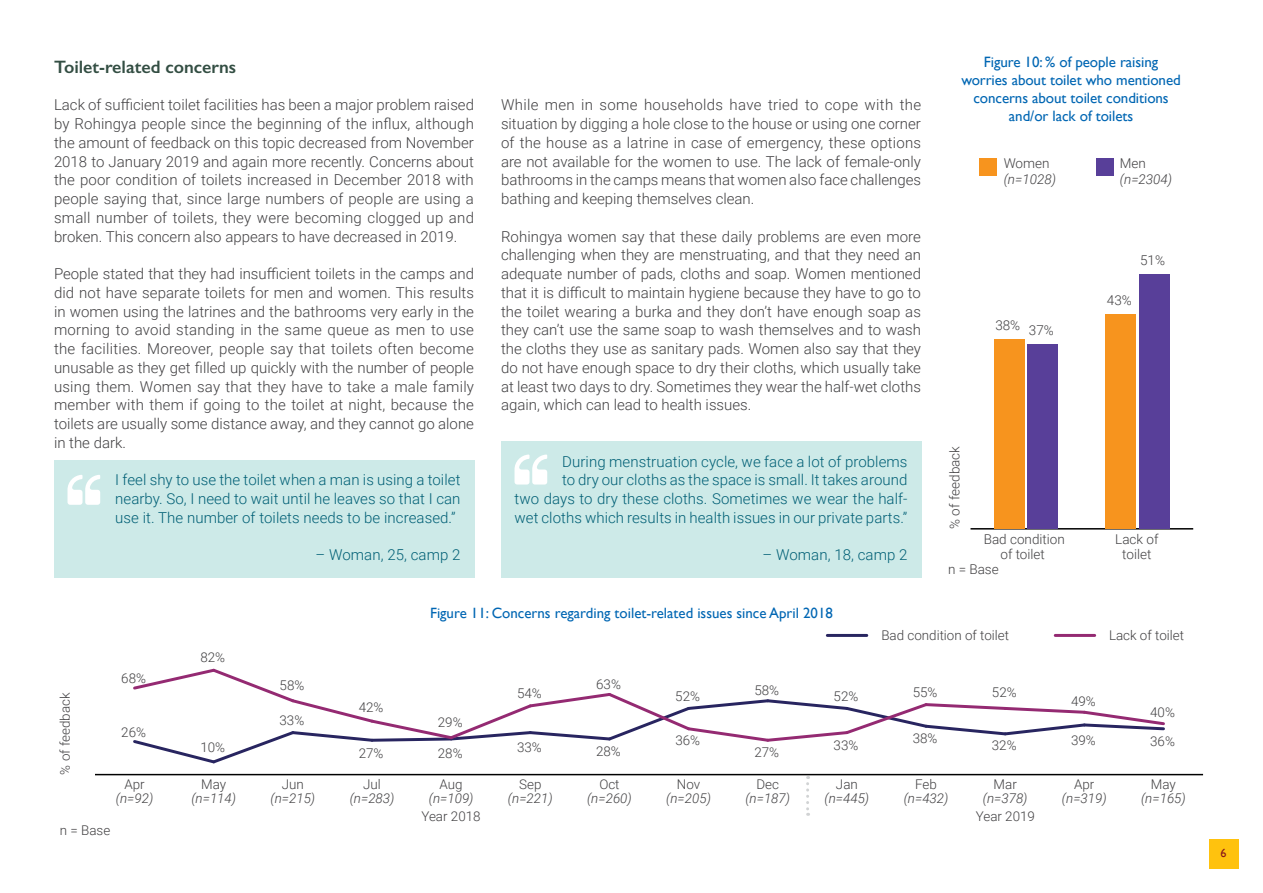
<style>
.page{position:relative;width:1263px;height:893px;background:#fff}
.page>*{position:absolute;margin:0;border:0;box-sizing:border-box;transform-origin:0 0}
.t1{font:600 18px "Gill Sans";color:#334e43}
.t2{font:300 15px/18.8px "Roboto";color:#414042;text-align:justify}
.t3{font:300 15px/18.8px "Roboto";letter-spacing:.005em;color:#005f75;text-align:justify}
.t4{font:15px/18px "Gill Sans";letter-spacing:-.005em;color:#0066b3;text-align:center}
.t5{font:14.85px "Gill Sans";color:#0066b3}
.t6{font:300 13.5px/15px "Roboto";color:#414042;text-align:center}
.t7{font:italic 300 13.5px "Roboto";color:#414042}
.t8{font:300 13.35px "Roboto";color:#414042}
.t9{font:italic 300 13.35px "Roboto";color:#414042}
.t10{font:12px "Gill Sans";color:#89181a}
</style>
<div class="page">
<div style="left:54px;top:460px;width:420px;height:80px;background:#cdeae8"></div>
<div style="left:54px;top:536px;width:420px;height:42px;background:#cdeae8"></div>
<svg style="left:68px;top:475px;width:32px;height:30px"></svg>
<div style="left:501px;top:442px;width:420px;height:98px;background:#cdeae8"></div>
<div style="left:501px;top:536px;width:420px;height:42px;background:#cdeae8"></div>
<svg style="left:514px;top:454px;width:33px;height:30px"></svg>
<hr style="left:95px;top:774px;width:1108px;height:1px;background:#000">
<hr style="left:827px;top:634px;width:40px;height:3px;background:#282560">
<hr style="left:1055px;top:634px;width:40px;height:3px;background:#942a72">
<svg style="left:133px;top:668px;width:1032px;height:96px"></svg>
<svg style="left:806px;top:776px;width:3px;height:40px"></svg>
<hr style="left:970px;top:528px;width:223px;height:2px;background:#000">
<div style="left:979px;top:159px;width:18px;height:17px;background:#f7941e"></div>
<div style="left:994px;top:339px;width:30px;height:190px;background:#f7941e"></div>
<div style="left:1106px;top:314px;width:30px;height:215px;background:#f7941e"></div>
<div style="left:1096px;top:158px;width:17px;height:18px;background:#583f99"></div>
<div style="left:1028px;top:344px;width:30px;height:185px;background:#583f99"></div>
<div style="left:1139px;top:274px;width:30px;height:255px;background:#583f99"></div>
<div style="left:1209px;top:839px;width:29px;height:29px;background:#ffc20e"></div>
<p class="t1" style="left:54px;top:56px;width:183px">Toilet-related concerns</p>
<p class="t2" style="left:54px;top:95px;width:421px">Lack of sufficient toilet facilities has been a major problem raised by Rohingya people since the beginning of the influx, although the amount of feedback on this topic decreased from November 2018 to January 2019 and again more recently. Concerns about the poor condition of toilets increased in December 2018 with people saying that, since large numbers of people are using a small number of toilets, they were becoming clogged up and broken. This concern also appears to have decreased in 2019.</p>
<p class="t2" style="left:54px;top:264px;width:422px">People stated that they had insufficient toilets in the camps and did not have separate toilets for men and women. This results in women using the latrines and the bathrooms very early in the morning to avoid standing in the same queue as men to use the facilities. Moreover, people say that toilets often become unusable as they get filled up quickly with the number of people using them. Women say that they have to take a male family member with them if going to the toilet at night, because the toilets are usually some distance away, and they cannot go alone in the dark.</p>
<p class="t3" style="left:115px;top:470px;width:347px">I feel shy to use the toilet when a man is using a toilet nearby. So, I need to wait until he leaves so that I can use it. The number of toilets needs to be increased.”</p>
<p class="t3" style="left:316px;top:545px;width:146px">– Woman, 25, camp 2</p>
<p class="t2" style="left:501px;top:95px;width:422px">While men in some households have tried to cope with the situation by digging a hole close to the house or using one corner of the house as a latrine in case of emergency, these options are not available for the women to use. The lack of female-only bathrooms in the camps means that women also face challenges bathing and keeping themselves clean.</p>
<p class="t2" style="left:501px;top:226px;width:421px">Rohingya women say that these daily problems are even more challenging when they are menstruating, and that they need an adequate number of pads, cloths and soap. Women mentioned that it is difficult to maintain hygiene because they have to go to the toilet wearing a burka and they don’t have enough soap as they can’t use the same soap to wash themselves and to wash the cloths they use as sanitary pads. Women also say that they do not have enough space to dry their cloths, which usually take at least two days to dry. Sometimes they wear the half-wet cloths again, which can lead to health issues.</p>
<p class="t3" style="left:514px;top:451px;width:394px;text-align:right">During menstruation cycle, we face a lot of problems<br>to dry our cloths as the space is small. It takes around<br>two days to dry these cloths. Sometimes we wear the half&shy;wet cloths which results in health issues in our private parts.”</p>
<p class="t3" style="left:762px;top:545px;width:146px">– Woman, 18, camp 2</p>
<p class="t5" style="left:430px;top:605px;width:404px">Figure 11: Concerns regarding toilet-related issues since April 2018</p>
<p class="t4" style="left:961px;top:52px;width:221px">Figure 10: % of people raising worries about toilet who mentioned concerns about toilet conditions and/or lack of toilets</p>
<p class="t6" style="left:1120px;top:155px;width:28px">Men</p>
<p class="t7" style="left:1120px;top:170px;width:54px">(n=2304)</p>
<p class="t6" style="left:1004px;top:155px;width:47px">Women</p>
<p class="t7" style="left:1004px;top:170px;width:54px">(n=1028)</p>
<p class="t6" style="left:995px;top:320px;width:60px">38% 37%</p>
<p class="t6" style="left:1140px;top:253px;width:26px">51%</p>
<p class="t6" style="left:1107px;top:292px;width:26px">43%</p>
<p class="t6" style="left:947px;top:529px;width:84px;rotate:-90deg">% of feedback</p>
<p class="t6" style="left:948px;top:561px;width:52px">n = Base</p>
<p class="t6" style="left:984px;top:531px;width:83px">Bad condition of toilet</p>
<p class="t6" style="left:1115px;top:531px;width:45px">Lack of toilet</p>
<p class="t8" style="left:881px;top:626px;width:129px">Bad condition of toilet</p>
<p class="t8" style="left:1109px;top:626px;width:77px">Lack of toilet</p>
<p class="t8" style="left:200px;top:648px;width:26px">82%</p>
<p class="t8" style="left:56px;top:775px;width:83px;rotate:-90deg">% of feedback</p>
<p class="t8" style="left:121px;top:668px;width:26px">68%</p>
<p class="t8" style="left:121px;top:723px;width:26px">26%</p>
<p class="t8" style="left:200px;top:738px;width:26px">10%</p>
<p class="t8" style="left:280px;top:676px;width:26px">58%</p>
<p class="t8" style="left:280px;top:711px;width:26px">33%</p>
<p class="t8" style="left:359px;top:698px;width:26px">42%</p>
<p class="t8" style="left:438px;top:713px;width:26px">29%</p>
<p class="t8" style="left:359px;top:744px;width:26px">27%</p>
<p class="t8" style="left:438px;top:744px;width:26px">28%</p>
<p class="t8" style="left:517px;top:683px;width:26px">54%</p>
<p class="t8" style="left:596px;top:674px;width:26px">63%</p>
<p class="t8" style="left:517px;top:738px;width:26px">33%</p>
<p class="t8" style="left:596px;top:742px;width:26px">28%</p>
<p class="t8" style="left:675px;top:687px;width:26px">52%</p>
<p class="t8" style="left:675px;top:731px;width:26px">36%</p>
<p class="t8" style="left:754px;top:681px;width:26px">58%</p>
<p class="t8" style="left:754px;top:743px;width:26px">27%</p>
<p class="t8" style="left:833px;top:687px;width:26px">52%</p>
<p class="t8" style="left:834px;top:735px;width:26px">33%</p>
<p class="t8" style="left:913px;top:683px;width:26px">55%</p>
<p class="t8" style="left:992px;top:683px;width:26px">52%</p>
<p class="t8" style="left:913px;top:729px;width:26px">38%</p>
<p class="t8" style="left:992px;top:736px;width:26px">32%</p>
<p class="t8" style="left:1071px;top:692px;width:26px">49%</p>
<p class="t8" style="left:1150px;top:703px;width:26px">40%</p>
<p class="t8" style="left:1071px;top:730px;width:26px">39%</p>
<p class="t8" style="left:1150px;top:732px;width:26px">36%</p>
<p class="t8" style="left:124px;top:774px;width:22px">Apr</p>
<p class="t9" style="left:116px;top:789px;width:39px">(n=92)</p>
<p class="t8" style="left:201px;top:774px;width:27px">May</p>
<p class="t9" style="left:191px;top:789px;width:46px">(n=114)</p>
<p class="t8" style="left:282px;top:774px;width:24px">Jun</p>
<p class="t9" style="left:270px;top:789px;width:46px">(n=215)</p>
<p class="t8" style="left:363px;top:774px;width:19px">Jul</p>
<p class="t9" style="left:350px;top:789px;width:46px">(n=283)</p>
<p class="t8" style="left:440px;top:774px;width:25px">Aug</p>
<p class="t9" style="left:429px;top:789px;width:46px">(n=109)</p>
<p class="t8" style="left:519px;top:774px;width:24px">Sep</p>
<p class="t9" style="left:508px;top:789px;width:46px">(n=221)</p>
<p class="t8" style="left:599px;top:774px;width:22px">Oct</p>
<p class="t9" style="left:587px;top:789px;width:46px">(n=260)</p>
<p class="t8" style="left:677px;top:774px;width:25px">Nov</p>
<p class="t9" style="left:666px;top:789px;width:46px">(n=205)</p>
<p class="t8" style="left:756px;top:774px;width:24px">Dec</p>
<p class="t9" style="left:745px;top:789px;width:46px">(n=187)</p>
<p class="t8" style="left:836px;top:774px;width:23px">Jan</p>
<p class="t9" style="left:824px;top:789px;width:46px">(n=445)</p>
<p class="t8" style="left:915px;top:774px;width:23px">Feb</p>
<p class="t9" style="left:904px;top:789px;width:46px">(n=432)</p>
<p class="t8" style="left:993px;top:774px;width:25px">Mar</p>
<p class="t9" style="left:983px;top:789px;width:46px">(n=378)</p>
<p class="t8" style="left:1074px;top:774px;width:22px">Apr</p>
<p class="t9" style="left:1062px;top:789px;width:46px">(n=319)</p>
<p class="t8" style="left:1151px;top:774px;width:27px">May</p>
<p class="t9" style="left:1141px;top:789px;width:46px">(n=165)</p>
<p class="t8" style="left:421px;top:807px;width:61px">Year 2018</p>
<p class="t8" style="left:976px;top:807px;width:61px">Year 2019</p>
<p class="t8" style="left:60px;top:820px;width:52px">n = Base</p>
<p class="t10" style="left:1220px;top:846px;width:7px">6</p>
</div>
